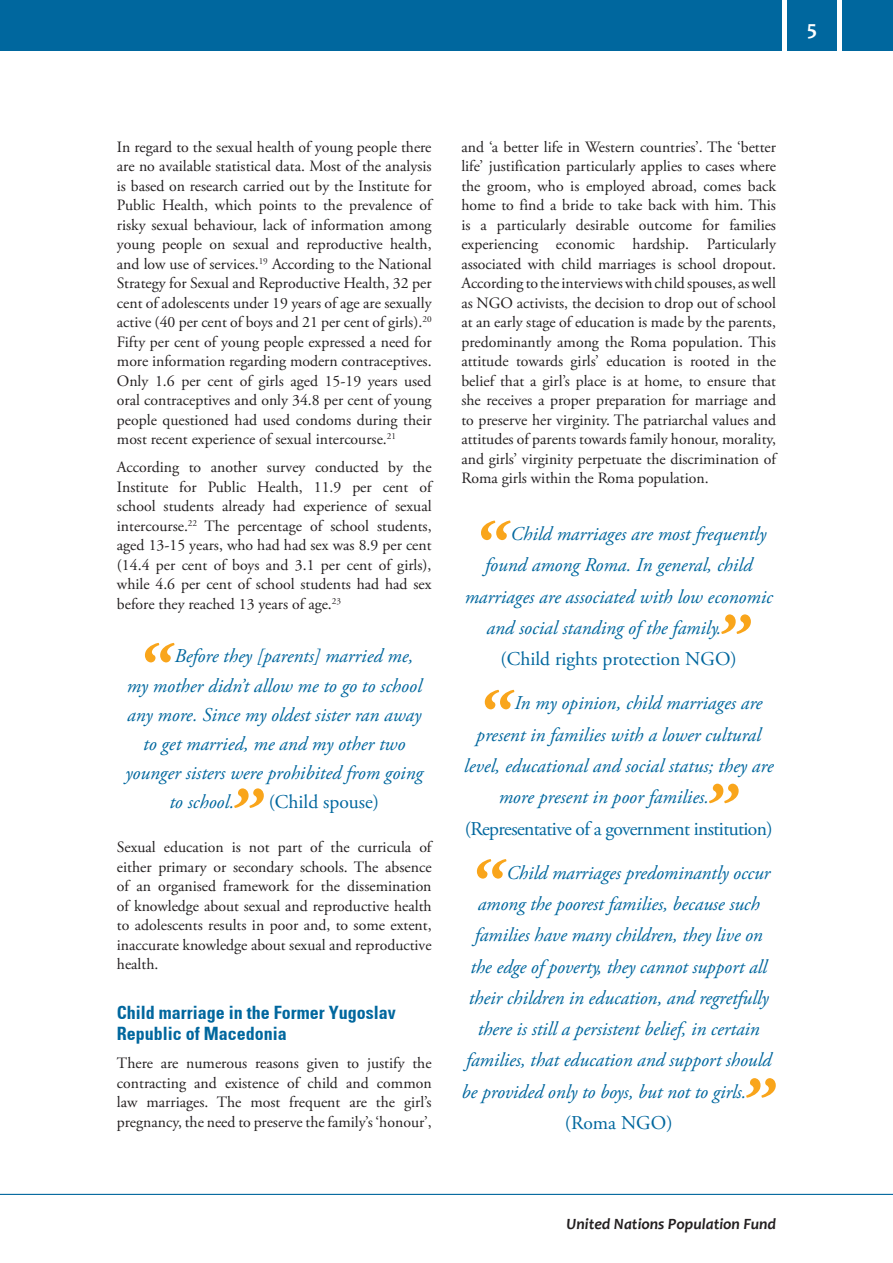
<style>
.page{position:relative;width:893px;height:1263px;background:#fff}
.page>*{position:absolute;margin:0;border:0;box-sizing:border-box;transform-origin:0 0}
.t1{font:700 21px "Candara";color:#fff}
.t2{font:italic 19.5px "Adobe Garamond Pro";color:#00679e}
.t3{font:19.5px "Adobe Garamond Pro";letter-spacing:-.01em;color:#00679e}
.t4{font:19.5px "Adobe Garamond Pro";letter-spacing:-.03em;color:#00679e}
.t5{font:700 condensed 18px/21.6px "Univers";color:#00679e}
.t6{font:15.75px/19.5px "Adobe Garamond Pro";color:#231f20;text-align:justify}
.t7{font:italic 700 15.75px "Candara";color:#231f20}
</style>
<div class="page">
<div style="left:0;top:0;width:893px;height:51px;background:#00679e"></div>
<div style="left:782px;top:0;width:5px;height:60px;background:#fff"></div>
<hr style="left:838px;top:0;width:4px;height:60px;background:#fff">
<hr style="left:0;top:1194px;width:893px;height:1px;background:#00679e">
<svg style="left:145px;top:643px;width:30px;height:19px"></svg>
<svg style="left:234px;top:788px;width:30px;height:20px"></svg>
<svg style="left:481px;top:520px;width:30px;height:20px"></svg>
<svg style="left:721px;top:614px;width:30px;height:20px"></svg>
<svg style="left:485px;top:690px;width:30px;height:19px"></svg>
<svg style="left:709px;top:784px;width:30px;height:19px"></svg>
<svg style="left:477px;top:859px;width:30px;height:20px"></svg>
<svg style="left:746px;top:1078px;width:30px;height:20px"></svg>
<h1 class="t1" style="left:807px;top:15px;width:11px">5</h1>
<p class="t6" style="left:117px;top:138px;width:316px">In regard to the sexual health of young people there are no available statistical data. Most of the analysis is based on research carried out by the Institute for Public Health, which points to the prevalence of risky sexual behaviour, lack of information among young people on sexual and reproductive health, and low use of services.<sup>19</sup> According to the National Strategy for Sexual and Reproductive Health, 32 per cent of adolescents under 19 years of age are sexually active (40 per cent of boys and 21 per cent of girls).<sup>20<br></sup>Fifty per cent of young people expressed a need for more information regarding modern contraceptives.<br>Only 1.6 per cent of girls aged 15-19 years used oral contraceptives and only 34.8 per cent of young people questioned had used condoms during their most recent experience of sexual intercourse.<sup>21</sup></p>
<p class="t6" style="left:117px;top:458px;width:316px">According to another survey conducted by the Institute for Public Health, 11.9 per cent of school students already had experience of sexual intercourse.<sup>22</sup> The percentage of school students, aged 13-15 years, who had had sex was 8.9 per cent (14.4 per cent of boys and 3.1 per cent of girls), while 4.6 per cent of school students had had sex before they reached 13 years of age.<sup>23</sup></p>
<p class="t2" style="left:174px;top:644px;width:240px">Before they [parents] married me,</p>
<p class="t2" style="left:127px;top:674px;width:297px">my mother didn’t allow me to go to school</p>
<p class="t2" style="left:127px;top:703px;width:296px">any more. Since my oldest sister ran away</p>
<p class="t2" style="left:143px;top:732px;width:264px">to get married, me and my other two</p>
<p class="t2" style="left:126px;top:761px;width:299px">younger sisters were prohibited from going</p>
<p class="t2" style="left:169px;top:790px;width:66px">to school.</p>
<p class="t3" style="left:269px;top:790px;width:112px">(Child spouse)</p>
<p class="t6" style="left:117px;top:838px;width:316px">Sexual education is not part of the curricula of either primary or secondary schools. The absence of an organised framework for the dissemination of knowledge about sexual and reproductive health to adolescents results in poor and, to some extent, inaccurate knowledge about sexual and reproductive health.</p>
<p class="t5" style="left:117px;top:1001px;width:280px">Child marriage in the Former Yugoslav<br>Republic of Macedonia</p>
<p class="t6" style="left:117px;top:1054px;width:316px">There are numerous reasons given to justify the contracting and existence of child and common law marriages. The most frequent are the girl’s pregnancy, the need to preserve the family’s ‘honour’,</p>
<p class="t6" style="left:461px;top:138px;width:316px">and ‘a better life in Western countries’. The ‘better life’ justification particularly applies to cases where the groom, who is employed abroad, comes back home to find a bride to take back with him. This is a particularly desirable outcome for families experiencing economic hardship. Particularly associated with child marriages is school dropout.<br>According to the interviews with child spouses, as well as NGO activists, the decision to drop out of school at an early stage of education is made by the parents, predominantly among the Roma population. This attitude towards girls’ education is rooted in the belief that a girl’s place is at home, to ensure that she receives a proper preparation for marriage and to preserve her virginity. The patriarchal values and attitudes of parents towards family honour, morality, and girls’ virginity perpetuate the discrimination of Roma girls within the Roma population.</p>
<p class="t2" style="left:510px;top:522px;width:257px">Child marriages are most frequently</p>
<p class="t2" style="left:485px;top:553px;width:269px">found among Roma. In general, child</p>
<p class="t2" style="left:465px;top:585px;width:310px">marriages are associated with low economic</p>
<p class="t2" style="left:486px;top:616px;width:236px">and social standing of the family.</p>
<p class="t3" style="left:501px;top:647px;width:238px">(Child rights protection NGO)</p>
<p class="t2" style="left:514px;top:691px;width:250px">In my opinion, child marriages are</p>
<p class="t2" style="left:476px;top:723px;width:286px">present in families with a lower cultural</p>
<p class="t2" style="left:464px;top:754px;width:311px">level, educational and social status; they are</p>
<p class="t2" style="left:499px;top:785px;width:212px">more present in poor families.</p>
<p class="t4" style="left:465px;top:817px;width:310px">(Representative of a government institution)</p>
<p class="t2" style="left:506px;top:861px;width:265px">Child marriages predominantly occur</p>
<p class="t2" style="left:478px;top:892px;width:283px">among the poorest families, because such</p>
<p class="t2" style="left:475px;top:923px;width:289px">families have many children, they live on</p>
<p class="t2" style="left:470px;top:955px;width:298px">the edge of poverty, they cannot support all</p>
<p class="t2" style="left:469px;top:986px;width:301px">their children in education, and regretfully</p>
<p class="t2" style="left:478px;top:1017px;width:283px">there is still a persistent belief, in certain</p>
<p class="t2" style="left:466px;top:1048px;width:307px">families, that education and support should</p>
<p class="t2" style="left:462px;top:1080px;width:286px">be provided only to boys, but not to girls.</p>
<p class="t3" style="left:565px;top:1111px;width:109px">(Roma NGO)</p>
<p class="t7" style="left:566px;top:1214px;width:211px">United Nations Population Fund</p>
</div>
